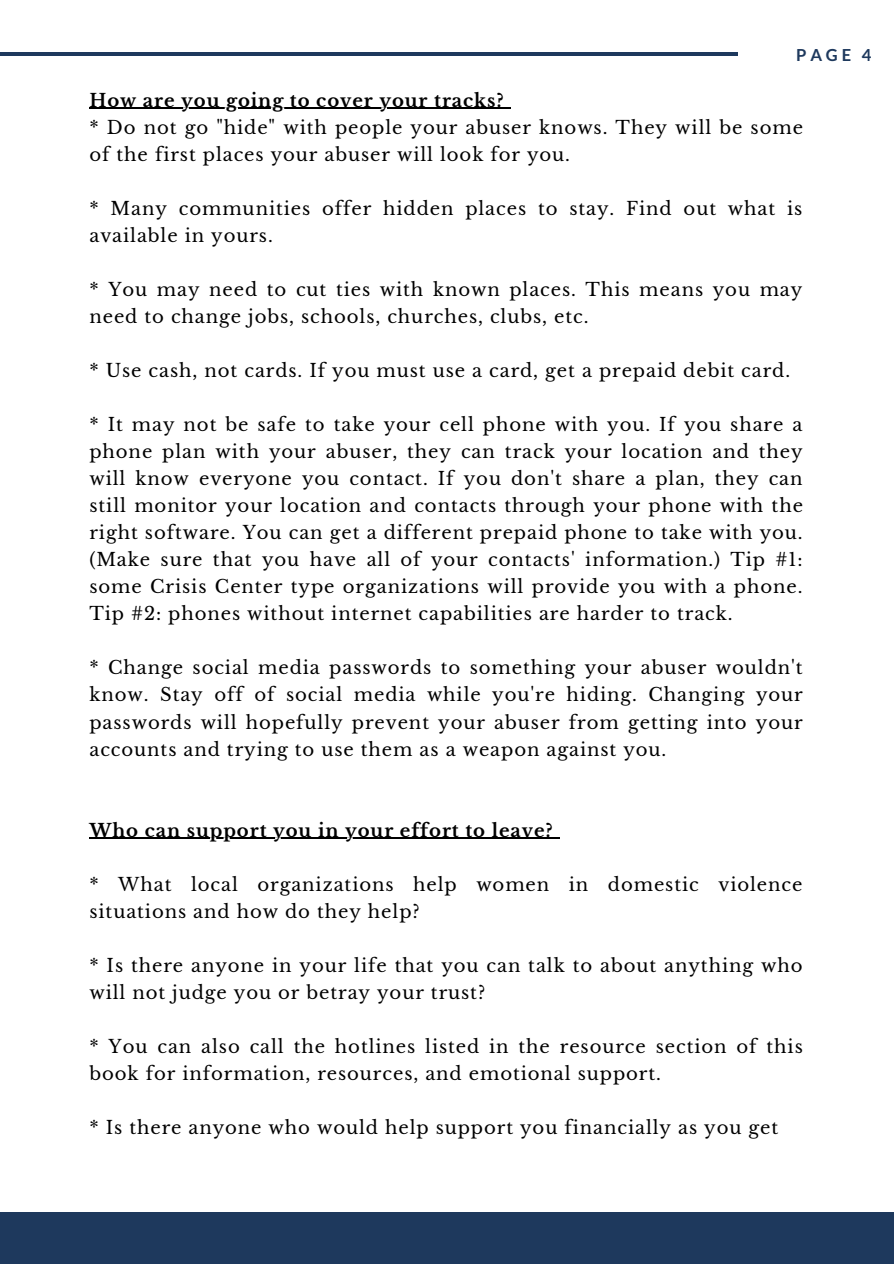
<style>
.page{position:relative;width:894px;height:1264px;background:#fff}
.page>*{position:absolute;margin:0;border:0;box-sizing:border-box;transform-origin:0 0}
.t1{font:18px/27px "Libre Baskerville";letter-spacing:.05em;color:#000}
.t2{font:700 18px "Libre Baskerville";letter-spacing:.05em;color:#000}
.t3{font:700 16.5px "Lato";color:#1e395d}
</style>
<div class="page">
<hr style="left:89px;top:108px;width:415px;height:1px;background:#000">
<hr style="left:89px;top:837px;width:464px;height:2px;background:#000">
<svg style="left:553px;top:837px;width:6px;height:2px"></svg>
<hr style="left:0;top:52px;width:737px;height:3px;background:#1e395d">
<div style="left:0;top:1212px;width:893px;height:51px;background:#1e395d"></div>
<p class="t3" style="left:796px;top:45px;width:77px">PAGE 4</p>
<p class="t2" style="left:89px;top:89px;width:416px">How are you going to cover your tracks?</p>
<p class="t1" style="left:89px;top:114px;width:715px">* Do not go "hide" with people your abuser knows. They will be some of the first places your abuser will look for you.</p>
<p class="t1" style="left:89px;top:195px;width:714px">* Many communities offer hidden places to stay. Find out what is available in yours.</p>
<p class="t1" style="left:89px;top:276px;width:714px">* You may need to cut ties with known places. This means you may need to change jobs, schools, churches, clubs, etc.</p>
<p class="t1" style="left:89px;top:357px;width:702px">* Use cash, not cards. If you must use a card, get a prepaid debit card.</p>
<p class="t1" style="left:89px;top:411px;width:715px;text-align:justify">* It may not be safe to take your cell phone with you. If you share a phone plan with your abuser, they can track your location and they will know everyone you contact. If you don't share a plan, they can still monitor your location and contacts through your phone with the right software. You can get a different prepaid phone to take with you. (Make sure that you have all of your contacts' information.) Tip #1: some Crisis Center type organizations will provide you with a phone.<br>Tip #2: phones without internet capabilities are harder to track.</p>
<p class="t1" style="left:89px;top:654px;width:714px;text-align:justify">* Change social media passwords to something your abuser wouldn't know. Stay off of social media while you're hiding. Changing your passwords will hopefully prevent your abuser from getting into your accounts and trying to use them as a weapon against you.</p>
<p class="t2" style="left:89px;top:819px;width:464px">Who can support you in your effort to leave?</p>
<p class="t1" style="left:89px;top:871px;width:714px">* What local organizations help women in domestic violence situations and how do they help?</p>
<p class="t1" style="left:89px;top:952px;width:714px">* Is there anyone in your life that you can talk to about anything who will not judge you or betray your trust?</p>
<p class="t1" style="left:89px;top:1033px;width:714px">* You can also call the hotlines listed in the resource section of this book for information, resources, and emotional support.</p>
<p class="t1" style="left:89px;top:1114px;width:690px">* Is there anyone who would help support you financially as you get</p>
</div>
